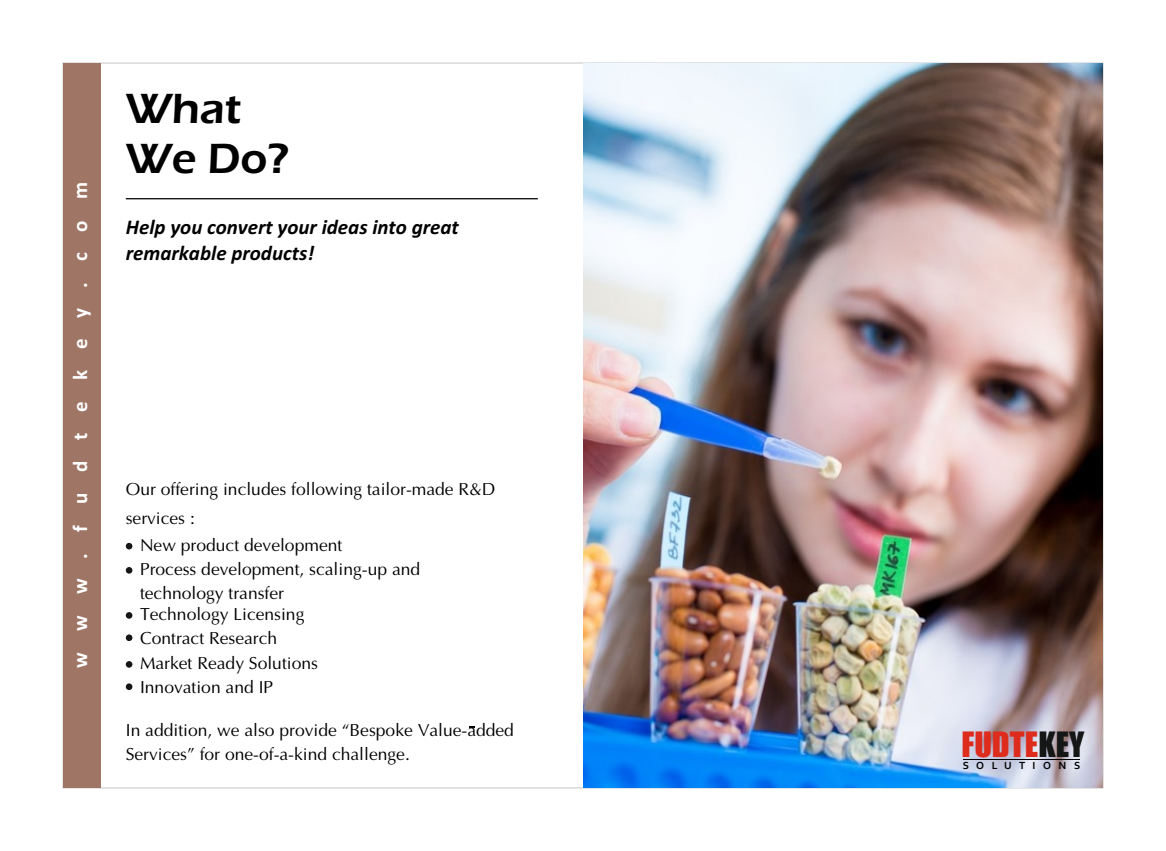
<style>
.page{position:relative;width:1166px;height:851px;background:#fff}
.page>*{position:absolute;margin:0;border:0;box-sizing:border-box;transform-origin:0 0}
.t1{font:600 43.75px/49.7px "Eras ITC";color:#000}
.t2{font:32.2px "Impact";color:#dd2b1c}
.t3{font:italic 700 21px/25.6px "Calibri";color:#000}
.t4{font:700 21px "Calibri";letter-spacing:1.005em;color:#fff}
.t5{font:700 17.5px/24.5px "Optima";color:#000}
.t6{font:700 10.85px "Corbel";letter-spacing:.68em;color:#000}
.s1{color:#151616}
</style>
<div class="page">
<div style="left:63px;top:63px;width:38px;height:725px;background:#9f7666"></div>
<img style="left:583px;top:63px;width:519px;height:725px">
<hr style="left:126px;top:198px;width:412px;height:1px;background:#000">
<svg style="left:126px;top:543px;width:6px;height:6px"></svg>
<svg style="left:126px;top:567px;width:6px;height:6px"></svg>
<svg style="left:126px;top:612px;width:6px;height:6px"></svg>
<div style="left:126px;top:634px;width:6px;height:7px;background:#151616;border-radius:50%"></div>
<svg style="left:126px;top:661px;width:6px;height:6px"></svg>
<div style="left:126px;top:683px;width:6px;height:7px;background:#151616;border-radius:50%"></div>
<hr style="left:963px;top:759px;width:116px;height:1px;background:#000">
<p class="t4" style="left:71px;top:667px;width:487px;rotate:-90deg">www.fudtekey.com</p>
<h1 class="t1" style="left:126px;top:88px;width:165px">What<br>We Do?</h1>
<p class="t3" style="left:126px;top:216px;width:334px">Help you convert your ideas into great remarkable products!</p>
<p class="t5" style="left:126px;top:476px;width:371px;line-height:28.5px">Our offering includes following tailor-made R&amp;D services :</p>
<p class="t5" style="left:140px;top:534px;width:282px">New product development<br>Process development, scaling-up and technology transfer</p>
<p class="t5" style="left:140px;top:603px;width:179px">Technology Licensing<br>Contract Research<br>Market Ready Solutions<br>Innovation and IP</p>
<p class="t5" style="left:126px;top:720px;width:390px;line-height:23.8px">In addition, we also provide “Bespoke Value-added<br>Services” for one-of-a-kind challenge.</p>
<h2 class="t2" style="left:961px;top:731px;width:124px">FUDTE<span class="s1">KEY</span></h2>
<p class="t6" style="left:962px;top:760px;width:119px">SOLUTIONS</p>
</div>
